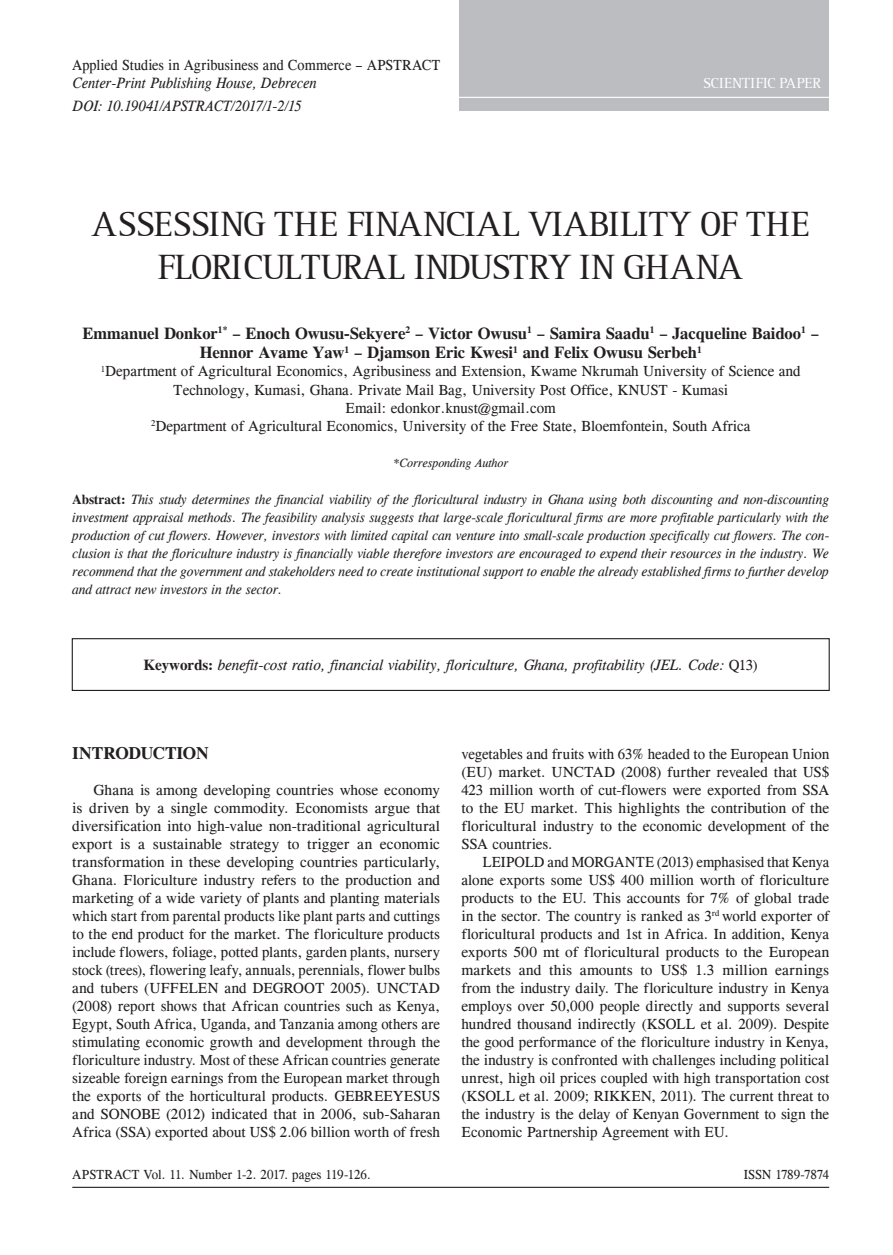
<style>
.page{position:relative;width:893px;height:1255px;background:#fff}
.page>*{position:absolute;margin:0;border:0;box-sizing:border-box;transform-origin:0 0}
.t1{font:36px/43.5px "Rotis Srf PFL";color:#231f20;text-align:center}
.t2{font:700 17.25px "CG Times";letter-spacing:-.015em;color:#231f20}
.t3{font:700 16.5px/19.8px "CG Times";color:#231f20;text-align:center}
.t4{font:15px/18px "CG Times";color:#231f20;text-align:justify}
.t5{font:italic 15px "CG Times";color:#231f20}
.t6{font:italic 15px "CG Times";color:#231f20;scale:.95 1}
.t7{font:15px "CG Times";color:#231f20;scale:.95 1}
.t8{font:15px "Rotis Srf PFL";letter-spacing:.015em;color:#fff}
.t9{font:italic 13.5px/18px "CG Times";color:#231f20;text-align:justify}
.t10{font:13.5px "CG Times";color:#231f20;scale:.96 1}
.t11{font:italic 12px "CG Times";color:#231f20}
.s1{font-weight:700;font-style:normal}
.s2{font-style:normal}
</style>
<div class="page">
<div style="left:460px;top:0;width:369px;height:111px;background:#bcbdc0"></div>
<hr style="left:72px;top:1186px;width:757px;height:1px;background:#231f20">
<hr style="left:72px;top:97px;width:757px;height:1px;background:#fff">
<div style="left:72px;top:638px;width:758px;height:53px;border:1px solid #231f20"></div>
<p class="t7" style="left:72px;top:57px;width:389px">Applied Studies in Agribusiness and Commerce – APSTRACT</p>
<p class="t6" style="left:72px;top:75px;width:259px">Center-Print Publishing House, Debrecen</p>
<p class="t8" style="left:703px;top:74px;width:119px">SCIENTIFIC PAPER</p>
<p class="t6" style="left:73px;top:97px;width:242px">DOI: 10.19041/APSTRACT/2017/1-2/15</p>
<h1 class="t1" style="left:92px;top:203px;width:719px">ASSESSING THE FINANCIAL VIABILITY OF THE<br>FLORICULTURAL INDUSTRY IN GHANA</h1>
<p class="t3" style="left:82px;top:323px;width:738px">Emmanuel Donkor<sup>1*</sup> – Enoch Owusu-Sekyere<sup>2</sup> – Victor Owusu<sup>1</sup> – Samira Saadu<sup>1</sup> – Jacqueline Baidoo<sup>1</sup> –<br>Hennor Avame Yaw<sup>1</sup> – Djamson Eric Kwesi<sup>1</sup> and Felix Owusu Serbeh<sup>1</sup></p>
<p class="t4" style="left:101px;top:362px;width:701px;text-align:center"><sup>1</sup>Department of Agricultural Economics, Agribusiness and Extension, Kwame Nkrumah University of Science and Technology, Kumasi, Ghana. Private Mail Bag, University Post Office, KNUST - Kumasi<br>Email: edonkor.knust@gmail.com<br><sup>2</sup>Department of Agricultural Economics, University of the Free State, Bloemfontein, South Africa</p>
<p class="t11" style="left:393px;top:455px;width:117px">*Corresponding Author</p>
<p class="t9" style="left:72px;top:491px;width:758px"><span class="s1">Abstract:</span> This study determines the financial viability of the floricultural industry in Ghana using both discounting and non-discounting investment appraisal methods. The feasibility analysis suggests that large-scale floricultural firms are more profitable particularly with the production of cut flowers. However, investors with limited capital can venture into small-scale production specifically cut flowers. The con&shy;clusion is that the floriculture industry is financially viable therefore investors are encouraged to expend their resources in the industry. We recommend that the government and stakeholders need to create institutional support to enable the already established firms to further develop and attract new investors in the sector.</p>
<p class="t5" style="left:144px;top:656px;width:616px"><span class="s1">Keywords:</span> benefit-cost ratio, financial viability, floriculture, Ghana, profitability (JEL. Code: <span class="s2">Q13)</span></p>
<p class="t2" style="left:72px;top:742px;width:138px">INTRODUCTION</p>
<p class="t4" style="left:72px;top:781px;width:369px;text-indent:21px">Ghana is among developing countries whose economy is driven by a single commodity. Economists argue that diversification into high-value non-traditional agricultural export is a sustainable strategy to trigger an economic transformation in these developing countries particularly, Ghana. Floriculture industry refers to the production and marketing of a wide variety of plants and planting materials which start from parental products like plant parts and cuttings to the end product for the market. The floriculture products include flowers, foliage, potted plants, garden plants, nursery stock (trees), flowering leafy, annuals, perennials, flower bulbs and tubers (UFFELEN and DEGROOT 2005). UNCTAD (2008) report shows that African countries such as Kenya, Egypt, South Africa, Uganda, and Tanzania among others are stimulating economic growth and development through the floriculture industry. Most of these African countries generate sizeable foreign earnings from the European market through the exports of the horticultural products. GEBREEYESUS and SONOBE (2012) indicated that in 2006, sub-Saharan Africa (SSA) exported about US$ 2.06 billion worth of fresh</p>
<p class="t4" style="left:461px;top:745px;width:369px">vegetables and fruits with 63% headed to the European Union (EU) market. UNCTAD (2008) further revealed that US$ 423 million worth of cut-flowers were exported from SSA to the EU market. This highlights the contribution of the floricultural industry to the economic development of the SSA countries.</p>
<p class="t4" style="left:461px;top:853px;width:369px;text-indent:21px">LEIPOLD and MORGANTE (2013) emphasised that Kenya alone exports some US$ 400 million worth of floriculture products to the EU. This accounts for 7% of global trade in the sector. The country is ranked as 3<sup>rd</sup> world exporter of floricultural products and 1st in Africa. In addition, Kenya exports 500 mt of floricultural products to the European markets and this amounts to US$ 1.3 million earnings from the industry daily. The floriculture industry in Kenya employs over 50,000 people directly and supports several hundred thousand indirectly (KSOLL et al. 2009). Despite the good performance of the floriculture industry in Kenya, the industry is confronted with challenges including political unrest, high oil prices coupled with high transportation cost (KSOLL et al. 2009; RIKKEN, 2011). The current threat to the industry is the delay of Kenyan Government to sign the Economic Partnership Agreement with EU.</p>
<p class="t10" style="left:72px;top:1166px;width:313px">APSTRACT Vol. 11. Number 1-2. 2017. pages 119-126.</p>
<p class="t10" style="left:744px;top:1166px;width:90px">ISSN 1789-7874</p>
</div>
